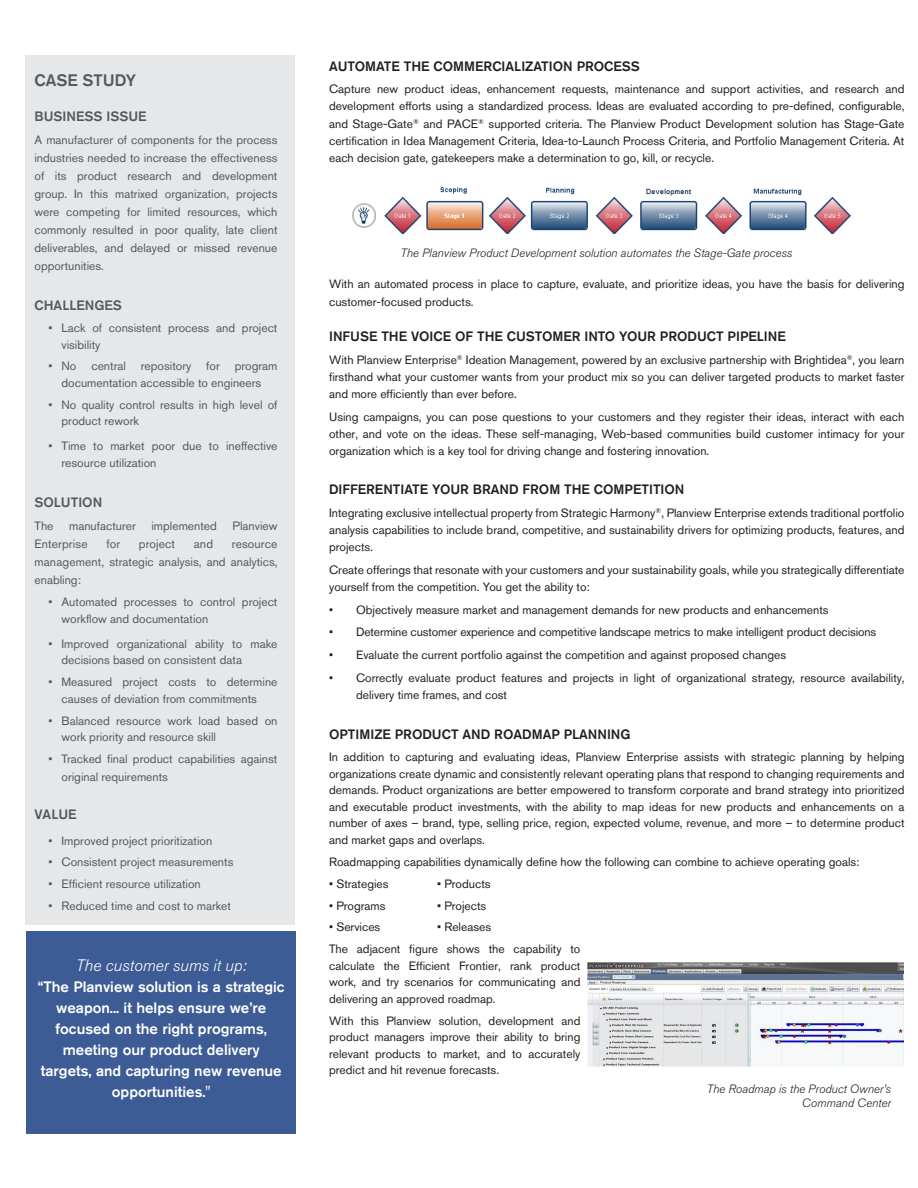
<style>
.page{position:relative;width:918px;height:1188px;background:#fff}
.page>*{position:absolute;margin:0;border:0;box-sizing:border-box;transform-origin:0 0}
.t1{font:16.5px "Akzidenz Grotesk BQ Lig It Os F";color:#fff}
.t2{font:500 16.5px "Akzidenz Grotesk BQ";color:#57585a}
.t3{font:500 15px/21px "Akzidenz Grotesk BQ";color:#fff;text-align:center}
.t4{font:500 13.5px "Akzidenz Grotesk BQ";color:#231f20}
.t5{font:500 13.5px "Akzidenz Grotesk BQ";color:#57585a}
.t6{font:12px/17.2px "Akzidenz Grotesk BQ";color:#231f20;text-align:justify}
.t7{font:12px/18px "Akzidenz Grotesk BQ";color:#57585a}
.t8{font:12px/14.4px "Akzidenz Grotesk BQ Lig It Os F";color:#231f20;text-align:right}
</style>
<div class="page">
<div style="left:26px;top:55px;width:269px;height:869px;background:#e6e7e9"></div>
<div style="left:26px;top:932px;width:270px;height:202px;background:#3d5c95"></div>
<img style="left:352px;top:187px;width:499px;height:47px">
<img style="left:588px;top:962px;width:316px;height:105px">
<p class="t2" style="left:34px;top:70px;width:103px">CASE STUDY</p>
<p class="t5" style="left:34px;top:108px;width:114px">BUSINESS ISSUE</p>
<p class="t7" style="left:34px;top:131px;width:245px;text-align:justify">A manufacturer of components for the process industries needed to increase the effectiveness of its product research and development group. In this matrixed organization, projects were competing for limited resources, which commonly resulted in poor quality, late client deliverables, and delayed or missed revenue opportunities.</p>
<p class="t5" style="left:34px;top:297px;width:89px">CHALLENGES</p>
<p class="t7" style="left:62px;top:320px;width:217px;line-height:16.5px;text-indent:-13px">• Lack of consistent process and project visibility</p>
<p class="t7" style="left:49px;top:358px;width:230px;line-height:16.5px;text-align:center">• No central repository for program documentation accessible to engineers</p>
<p class="t7" style="left:62px;top:396px;width:218px;line-height:16.5px;text-indent:-13px">• No quality control results in high level of product rework</p>
<p class="t7" style="left:62px;top:438px;width:218px;line-height:16.5px;text-indent:-13px">• Time to market poor due to ineffective resource utilization</p>
<p class="t5" style="left:34px;top:494px;width:69px">SOLUTION</p>
<p class="t7" style="left:34px;top:517px;width:21px">The</p>
<p class="t7" style="left:69px;top:517px;width:68px">manufacturer</p>
<p class="t7" style="left:151px;top:517px;width:67px">implemented</p>
<p class="t7" style="left:233px;top:517px;width:46px">Planview</p>
<p class="t7" style="left:34px;top:535px;width:55px">Enterprise</p>
<p class="t7" style="left:106px;top:535px;width:15px">for</p>
<p class="t7" style="left:139px;top:535px;width:38px">project</p>
<p class="t7" style="left:194px;top:535px;width:21px">and</p>
<p class="t7" style="left:34px;top:535px;width:245px;text-align:justify;text-indent:197px">resource management, strategic analysis, and analytics, enabling:</p>
<p class="t7" style="left:62px;top:594px;width:217px;line-height:16.5px;text-indent:-13px">• Automated processes to control project workflow and documentation</p>
<p class="t7" style="left:62px;top:635px;width:217px;line-height:16.5px;text-indent:-13px">• Improved organizational ability to make decisions based on consistent data</p>
<p class="t7" style="left:62px;top:674px;width:218px;line-height:16.5px;text-indent:-13px">• Measured project costs to determine causes of deviation from commitments</p>
<p class="t7" style="left:62px;top:712px;width:217px;line-height:16.5px;text-indent:-13px">• Balanced resource work load based on work priority and resource skill</p>
<p class="t7" style="left:62px;top:750px;width:217px;text-indent:-13px">• Tracked final product capabilities against original requirements</p>
<p class="t5" style="left:34px;top:806px;width:44px">VALUE</p>
<p class="t7" style="left:49px;top:831px;width:165px">• Improved project prioritization</p>
<p class="t7" style="left:49px;top:853px;width:186px">• Consistent project measurements</p>
<p class="t7" style="left:49px;top:875px;width:154px">• Efficient resource utilization</p>
<p class="t7" style="left:49px;top:897px;width:184px">• Reduced time and cost to market</p>
<p class="t1" style="left:76px;top:956px;width:172px">The customer sums it up:</p>
<p class="t3" style="left:38px;top:976px;width:248px">“The Planview solution is a strategic weapon... it helps ensure we’re focused on the right programs, meeting our product delivery targets, and capturing new revenue opportunities."</p>
<p class="t4" style="left:329px;top:58px;width:312px">AUTOMATE THE COMMERCIALIZATION PROCESS</p>
<p class="t6" style="left:329px;top:80px;width:577px">Capture new product ideas, enhancement requests, maintenance and support activities, and research and development efforts using a standardized process. Ideas are evaluated according to pre-defined, configurable, and Stage-Gate<sup>®</sup> and PACE<sup>®</sup> supported criteria. The Planview Product Development solution has Stage-Gate certification in Idea Management Criteria, Idea-to-Launch Process Criteria, and Portfolio Management Criteria. At each decision gate, gatekeepers make a determination to go, kill, or recycle.</p>
<p class="t8" style="left:400px;top:246px;width:393px">The Planview Product Development solution automates the Stage-Gate process</p>
<p class="t6" style="left:329px;top:275px;width:577px">With an automated process in place to capture, evaluate, and prioritize ideas, you have the basis for delivering customer-focused products.</p>
<p class="t4" style="left:329px;top:328px;width:458px">INFUSE THE VOICE OF THE CUSTOMER INTO YOUR PRODUCT PIPELINE</p>
<p class="t6" style="left:329px;top:351px;width:577px">With Planview Enterprise<sup>®</sup> Ideation Management, powered by an exclusive partnership with Brightidea<sup>®</sup>, you learn firsthand what your customer wants from your product mix so you can deliver targeted products to market faster and more efficiently than ever before.</p>
<p class="t6" style="left:329px;top:408px;width:577px">Using campaigns, you can pose questions to your customers and they register their ideas, interact with each other, and vote on the ideas. These self-managing, Web-based communities build customer intimacy for your organization which is a key tool for driving change and fostering innovation.</p>
<p class="t4" style="left:329px;top:481px;width:357px">DIFFERENTIATE YOUR BRAND FROM THE COMPETITION</p>
<p class="t6" style="left:329px;top:504px;width:577px">Integrating exclusive intellectual property from Strategic Harmony<sup>®</sup>, Planview Enterprise extends traditional portfolio analysis capabilities to include brand, competitive, and sustainability drivers for optimizing products, features, and projects.</p>
<p class="t6" style="left:329px;top:561px;width:577px">Create offerings that resonate with your customers and your sustainability goals, while you strategically differentiate yourself from the competition. You get the ability to:</p>
<p class="t6" style="left:329px;top:601px;width:501px">• Objectively measure market and management demands for new products and enhancements</p>
<p class="t6" style="left:329px;top:623px;width:549px">• Determine customer experience and competitive landscape metrics to make intelligent product decisions</p>
<p class="t6" style="left:329px;top:646px;width:459px">• Evaluate the current portfolio against the competition and against proposed changes</p>
<p class="t6" style="left:356px;top:669px;width:550px;text-indent:-27px">• Correctly evaluate product features and projects in light of organizational strategy, resource availability, delivery time frames, and cost</p>
<p class="t4" style="left:329px;top:726px;width:303px">OPTIMIZE PRODUCT AND ROADMAP PLANNING</p>
<p class="t6" style="left:329px;top:749px;width:577px;line-height:16.5px">In addition to capturing and evaluating ideas, Planview Enterprise assists with strategic planning by helping organizations create dynamic and consistently relevant operating plans that respond to changing requirements and demands. Product organizations are better empowered to transform corporate and brand strategy into prioritized and executable product investments, with the ability to map ideas for new products and enhancements on a number of axes – brand, type, selling price, region, expected volume, revenue, and more – to determine product and market gaps and overlaps.</p>
<p class="t6" style="left:329px;top:853px;width:532px">Roadmapping capabilities dynamically define how the following can combine to achieve operating goals:</p>
<p class="t6" style="left:329px;top:875px;width:61px">• Strategies</p>
<p class="t6" style="left:437px;top:875px;width:55px">• Products</p>
<p class="t6" style="left:329px;top:897px;width:58px">• Programs</p>
<p class="t6" style="left:437px;top:897px;width:51px">• Projects</p>
<p class="t6" style="left:329px;top:919px;width:53px">• Services</p>
<p class="t6" style="left:437px;top:919px;width:55px">• Releases</p>
<p class="t6" style="left:329px;top:941px;width:253px;line-height:16.5px">The adjacent figure shows the capability to calculate the Efficient Frontier, rank product work, and try scenarios for communicating and delivering an approved roadmap.</p>
<p class="t6" style="left:329px;top:1012px;width:253px;line-height:16.5px">With this Planview solution, development and product managers improve their ability to bring relevant products to market, and to accurately predict and hit revenue forecasts.</p>
<p class="t8" style="left:707px;top:1081px;width:186px">The Roadmap is the Product Owner’s<br>Command Center</p>
</div>
